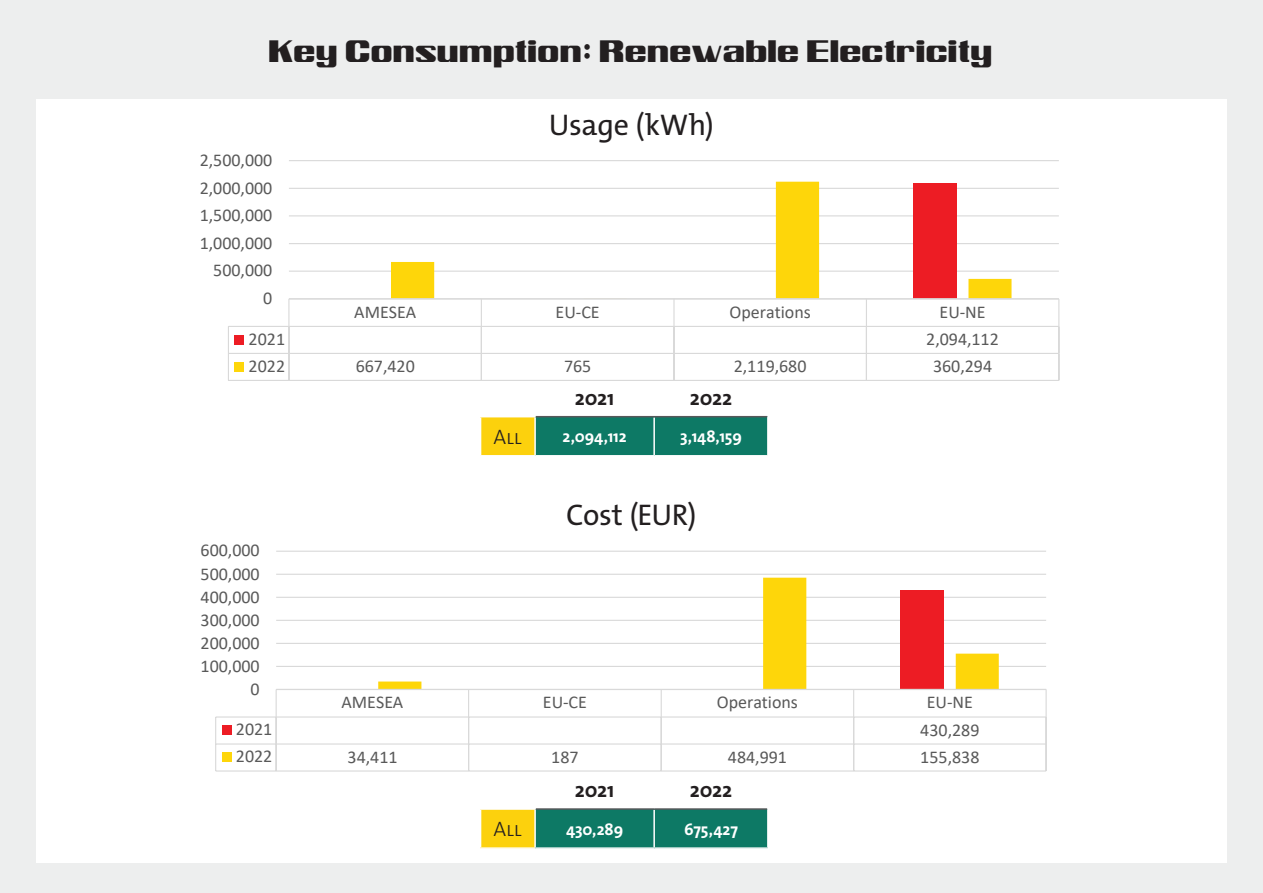
<style>
.page{position:relative;width:1263px;height:893px;background:#edeeee}
.page>*{position:absolute;margin:0;border:0;box-sizing:border-box;transform-origin:0 0}
.t1{font:30px "Castolin 3 DAS";color:#231f20}
.t2{font:30px "The Mix E2 s";letter-spacing:-.015em;color:#231f20}
.t3{font:700 21px "The Mix E2 s";letter-spacing:-.01em;color:#231f20}
.t4{font:300 21px "The Mix E2 s";letter-spacing:-.015em;color:#231f20}
.t5{font:18px "Calibri";color:#595959}
.t6{font:700 16.5px "The Mix E2 s";letter-spacing:-.005em;color:#fff}
</style>
<div class="page">
<hr style="left:0;top:0;width:1px;height:893px;background:#e2e3e3">
<div style="left:36px;top:100px;width:1191px;height:763px;background:#fff"></div>
<div style="left:481px;top:417px;width:54px;height:39px;background:#fcd10d"></div>
<div style="left:535px;top:417px;width:119px;height:39px;background:#0d7965"></div>
<div style="left:654px;top:417px;width:114px;height:39px;background:#0d7965"></div>
<hr style="left:654px;top:455px;width:115px;height:2px;background:#fff">
<hr style="left:534px;top:417px;width:2px;height:38px;background:#fff">
<hr style="left:767px;top:417px;width:2px;height:38px;background:#fff">
<hr style="left:535px;top:455px;width:119px;height:2px;background:#fff">
<hr style="left:653px;top:417px;width:2px;height:38px;background:#fff">
<hr style="left:480px;top:455px;width:55px;height:2px;background:#fff">
<hr style="left:536px;top:416px;width:118px;height:1px;background:#57585a">
<hr style="left:654px;top:416px;width:113px;height:1px;background:#57585a">
<div style="left:481px;top:809px;width:54px;height:39px;background:#fcd10d"></div>
<div style="left:535px;top:809px;width:119px;height:39px;background:#0d7965"></div>
<div style="left:654px;top:809px;width:114px;height:39px;background:#0d7965"></div>
<hr style="left:654px;top:847px;width:115px;height:2px;background:#fff">
<hr style="left:480px;top:808px;width:56px;height:2px;background:#fff">
<hr style="left:534px;top:810px;width:2px;height:37px;background:#fff">
<hr style="left:767px;top:809px;width:2px;height:38px;background:#fff">
<hr style="left:535px;top:847px;width:119px;height:2px;background:#fff">
<hr style="left:653px;top:810px;width:2px;height:37px;background:#fff">
<hr style="left:480px;top:847px;width:55px;height:2px;background:#fff">
<hr style="left:536px;top:808px;width:118px;height:2px;background:#57585a">
<hr style="left:654px;top:808px;width:113px;height:2px;background:#57585a">
<hr style="left:289px;top:271px;width:770px;height:1px;background:#d9d9d9">
<hr style="left:289px;top:243px;width:770px;height:1px;background:#d9d9d9">
<hr style="left:289px;top:215px;width:770px;height:1px;background:#d9d9d9">
<hr style="left:289px;top:188px;width:770px;height:1px;background:#d9d9d9">
<hr style="left:289px;top:160px;width:770px;height:1px;background:#d9d9d9">
<svg style="left:391px;top:182px;width:620px;height:116px"></svg>
<hr style="left:289px;top:298px;width:770px;height:1px;background:#d9d9d9">
<hr style="left:228px;top:326px;width:831px;height:1px;background:#d9d9d9">
<div style="left:234px;top:335px;width:10px;height:10px;background:#ed1c24"></div>
<hr style="left:228px;top:353px;width:831px;height:1px;background:#d9d9d9">
<svg style="left:228px;top:327px;width:1px;height:53px"></svg>
<hr style="left:228px;top:380px;width:831px;height:1px;background:#d9d9d9">
<svg style="left:288px;top:299px;width:1px;height:81px"></svg>
<svg style="left:481px;top:299px;width:1px;height:81px"></svg>
<svg style="left:673px;top:299px;width:1px;height:81px"></svg>
<svg style="left:866px;top:299px;width:1px;height:81px"></svg>
<svg style="left:1058px;top:299px;width:1px;height:81px"></svg>
<div style="left:234px;top:362px;width:10px;height:9px;background:#fed60a"></div>
<hr style="left:276px;top:666px;width:770px;height:1px;background:#d9d9d9">
<hr style="left:276px;top:643px;width:770px;height:1px;background:#d9d9d9">
<hr style="left:276px;top:620px;width:770px;height:1px;background:#d9d9d9">
<hr style="left:276px;top:597px;width:770px;height:1px;background:#d9d9d9">
<hr style="left:276px;top:574px;width:770px;height:1px;background:#d9d9d9">
<hr style="left:276px;top:551px;width:770px;height:1px;background:#d9d9d9">
<svg style="left:378px;top:578px;width:621px;height:111px"></svg>
<hr style="left:276px;top:689px;width:770px;height:1px;background:#d9d9d9">
<hr style="left:1045px;top:689px;width:2px;height:28px;background:#d9d9d9">
<hr style="left:216px;top:716px;width:830px;height:2px;background:#d9d9d9">
<hr style="left:1045px;top:717px;width:2px;height:27px;background:#d9d9d9">
<div style="left:222px;top:725px;width:9px;height:10px;background:#ed1c24"></div>
<hr style="left:216px;top:743px;width:830px;height:2px;background:#d9d9d9">
<svg style="left:215px;top:717px;width:1px;height:54px"></svg>
<hr style="left:216px;top:770px;width:830px;height:2px;background:#d9d9d9">
<svg style="left:276px;top:690px;width:1px;height:80px"></svg>
<svg style="left:468px;top:690px;width:1px;height:80px"></svg>
<svg style="left:661px;top:690px;width:1px;height:80px"></svg>
<svg style="left:853px;top:690px;width:1px;height:80px"></svg>
<hr style="left:1045px;top:744px;width:2px;height:27px;background:#d9d9d9">
<div style="left:222px;top:752px;width:9px;height:10px;background:#fed60a"></div>
<p class="t1" style="left:269px;top:32px;width:726px">Key Consumption: Renewable Electricity</p>
<p class="t5" style="left:200px;top:147px;width:74px">2,500,000</p>
<p class="t5" style="left:200px;top:175px;width:74px">2,000,000</p>
<p class="t5" style="left:200px;top:203px;width:74px">1,500,000</p>
<p class="t5" style="left:200px;top:230px;width:74px">1,000,000</p>
<p class="t5" style="left:213px;top:258px;width:61px">500,000</p>
<p class="t5" style="left:263px;top:286px;width:11px">0</p>
<p class="t2" style="left:549px;top:105px;width:167px">Usage (kWh)</p>
<p class="t5" style="left:354px;top:299px;width:63px">AMESEA</p>
<p class="t5" style="left:556px;top:299px;width:46px">EU-CE</p>
<p class="t5" style="left:729px;top:299px;width:83px">Operations</p>
<p class="t5" style="left:939px;top:299px;width:48px">EU-NE</p>
<p class="t5" style="left:249px;top:326px;width:38px">2021</p>
<p class="t5" style="left:926px;top:327px;width:74px">2,094,112</p>
<p class="t5" style="left:249px;top:353px;width:38px">2022</p>
<p class="t5" style="left:356px;top:354px;width:61px">667,420</p>
<p class="t5" style="left:564px;top:354px;width:29px">765</p>
<p class="t5" style="left:734px;top:354px;width:74px">2,119,680</p>
<p class="t5" style="left:933px;top:354px;width:61px">360,294</p>
<p class="t3" style="left:575px;top:384px;width:41px">2021</p>
<p class="t3" style="left:690px;top:384px;width:44px">2022</p>
<p class="t4" style="left:494px;top:423px;width:30px">All</p>
<p class="t6" style="left:562px;top:426px;width:66px">2,094,112</p>
<p class="t6" style="left:680px;top:426px;width:63px">3,148,159</p>
<p class="t5" style="left:200px;top:538px;width:61px">600,000</p>
<p class="t5" style="left:200px;top:561px;width:61px">500,000</p>
<p class="t5" style="left:200px;top:584px;width:61px">400,000</p>
<p class="t5" style="left:200px;top:607px;width:61px">300,000</p>
<p class="t5" style="left:200px;top:630px;width:61px">200,000</p>
<p class="t5" style="left:200px;top:653px;width:61px">100,000</p>
<p class="t5" style="left:250px;top:676px;width:11px">0</p>
<p class="t2" style="left:566px;top:496px;width:132px">Cost (EUR)</p>
<p class="t5" style="left:341px;top:690px;width:63px">AMESEA</p>
<p class="t5" style="left:543px;top:690px;width:46px">EU-CE</p>
<p class="t5" style="left:717px;top:690px;width:83px">Operations</p>
<p class="t5" style="left:927px;top:690px;width:48px">EU-NE</p>
<p class="t5" style="left:236px;top:717px;width:38px">2021</p>
<p class="t5" style="left:920px;top:717px;width:61px">430,289</p>
<p class="t5" style="left:236px;top:744px;width:38px">2022</p>
<p class="t5" style="left:347px;top:744px;width:51px">34,411</p>
<p class="t5" style="left:551px;top:744px;width:29px">187</p>
<p class="t5" style="left:728px;top:744px;width:61px">484,991</p>
<p class="t5" style="left:920px;top:744px;width:61px">155,838</p>
<p class="t3" style="left:575px;top:777px;width:41px">2021</p>
<p class="t3" style="left:690px;top:777px;width:44px">2022</p>
<p class="t4" style="left:494px;top:816px;width:30px">All</p>
<p class="t6" style="left:566px;top:818px;width:59px">430,289</p>
<p class="t6" style="left:684px;top:818px;width:56px">675,427</p>
</div>
